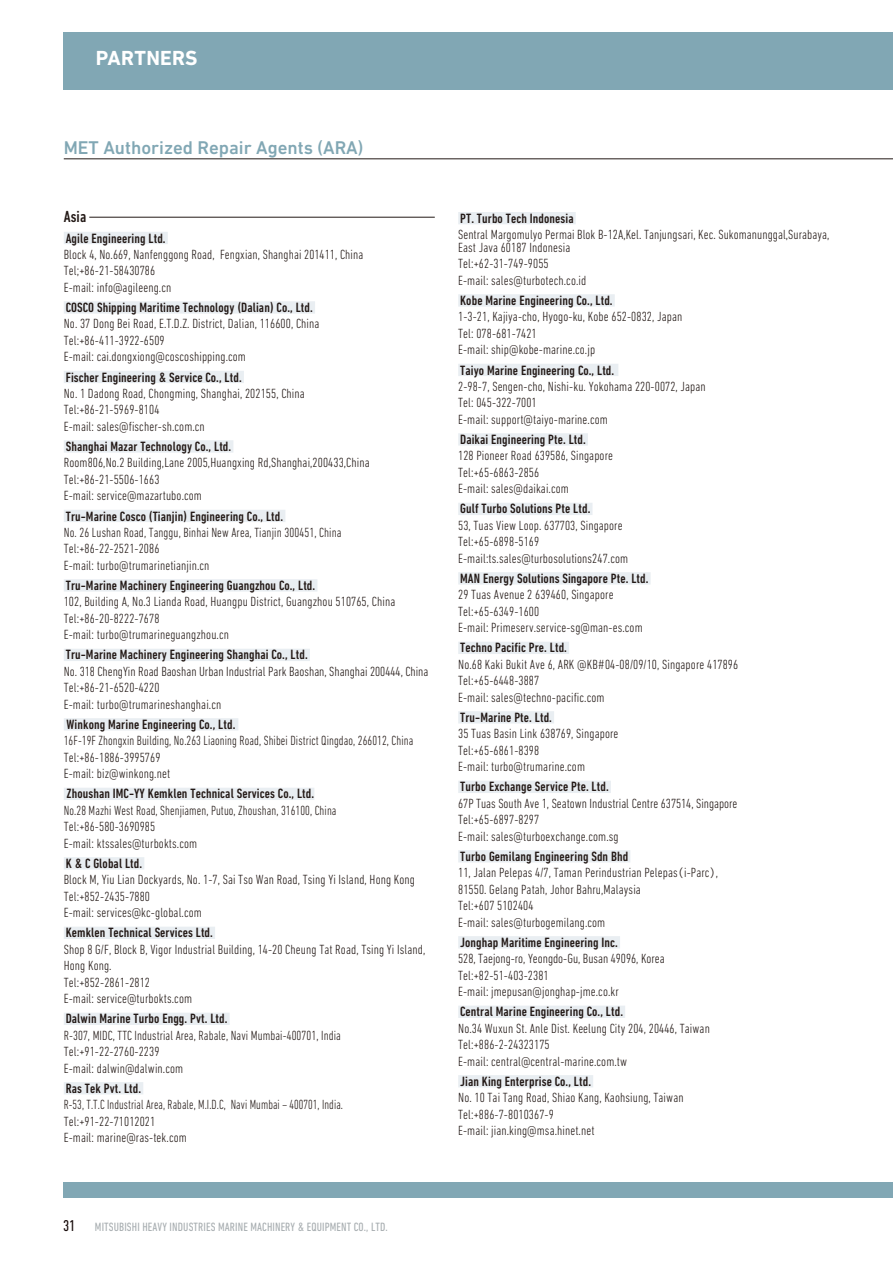
<style>
.page{position:relative;width:893px;height:1263px;background:#fff}
.page>*{position:absolute;margin:0;border:0;box-sizing:border-box;transform-origin:0 0}
.t1{font:700 20.7px "DIN Next LT Pro";letter-spacing:.01em;color:#fff}
.t2{font:500 18.75px "DIN Next LT Pro";color:#81a7b4}
.t3{font:500 condensed 16.35px "DIN Next LT Pro";color:#231916}
.t4{font:500 condensed 13.8px "DIN Next LT Pro";letter-spacing:.01em;color:#231916}
.t5{font:300 condensed 13.5px/16.5px "DIN Next LT Pro";letter-spacing:.01em;color:#231916}
.t6{font:300 condensed 13.5px/16.5px "DIN Next LT Pro";letter-spacing:.01em;color:#231916;scale:.95 1}
.t7{font:300 condensed 13.5px/16.5px "DIN Next LT Pro";letter-spacing:.01em;color:#231916;scale:.91 1}
.t8{font:condensed 12.15px "DIN Next LT Pro";letter-spacing:.01em;color:#a7adb0}
.s1{font-size:15.9px;color:#180c0b}
.s2{font-family:"Hiragino UD Sans Std W3";font-weight:400;font-stretch:normal;font-size:11.1px}
</style>
<div class="page">
<div style="left:64px;top:32px;width:829px;height:57px;background:#81a7b4"></div>
<div style="left:64px;top:1182px;width:829px;height:16px;background:#81a7b4"></div>
<hr style="left:64px;top:159px;width:829px;height:1px;background:#231916">
<hr style="left:89px;top:217px;width:346px;height:1px;background:#231916">
<div style="left:64px;top:232px;width:104px;height:12px;background:#e9eef2"></div>
<div style="left:64px;top:301px;width:251px;height:13px;background:#e9eef2"></div>
<div style="left:64px;top:371px;width:180px;height:12px;background:#e9eef2"></div>
<div style="left:64px;top:440px;width:169px;height:13px;background:#e9eef2"></div>
<div style="left:64px;top:510px;width:221px;height:12px;background:#e9eef2"></div>
<div style="left:64px;top:579px;width:253px;height:12px;background:#e9eef2"></div>
<div style="left:64px;top:649px;width:246px;height:12px;background:#e9eef2"></div>
<div style="left:64px;top:718px;width:174px;height:12px;background:#e9eef2"></div>
<div style="left:64px;top:788px;width:250px;height:12px;background:#e9eef2"></div>
<div style="left:64px;top:857px;width:80px;height:12px;background:#e9eef2"></div>
<div style="left:64px;top:927px;width:151px;height:12px;background:#e9eef2"></div>
<div style="left:64px;top:1013px;width:166px;height:12px;background:#e9eef2"></div>
<div style="left:64px;top:1082px;width:79px;height:12px;background:#e9eef2"></div>
<div style="left:458px;top:212px;width:118px;height:12px;background:#e9eef2"></div>
<div style="left:458px;top:294px;width:157px;height:13px;background:#e9eef2"></div>
<div style="left:458px;top:364px;width:160px;height:12px;background:#e9eef2"></div>
<div style="left:458px;top:433px;width:130px;height:13px;background:#e9eef2"></div>
<div style="left:458px;top:503px;width:134px;height:12px;background:#e9eef2"></div>
<div style="left:458px;top:572px;width:193px;height:12px;background:#e9eef2"></div>
<div style="left:458px;top:642px;width:111px;height:12px;background:#e9eef2"></div>
<div style="left:458px;top:711px;width:96px;height:12px;background:#e9eef2"></div>
<div style="left:458px;top:781px;width:153px;height:12px;background:#e9eef2"></div>
<div style="left:458px;top:850px;width:172px;height:12px;background:#e9eef2"></div>
<div style="left:458px;top:936px;width:162px;height:12px;background:#e9eef2"></div>
<div style="left:458px;top:1006px;width:167px;height:12px;background:#e9eef2"></div>
<div style="left:458px;top:1075px;width:135px;height:12px;background:#e9eef2"></div>
<h1 class="t1" style="left:96px;top:46px;width:103px">PARTNERS</h1>
<h2 class="t2" style="left:64px;top:137px;width:301px">MET Authorized Repair Agents (ARA)</h2>
<p class="t3" style="left:64px;top:207px;width:24px">Asia</p>
<p class="t4" style="left:66px;top:230px;width:101px">Agile Engineering Ltd.</p>
<p class="t5" style="left:64px;top:246px;width:301px">Block 4, No.669, Nanfenggong Road, Fengxian, Shanghai 201411, China<br>Tel;+86-21-58430786<br>E-mail: info@agileeng.cn</p>
<p class="t4" style="left:66px;top:300px;width:249px">COSCO Shipping Maritime Technology (Dalian) Co., Ltd.</p>
<p class="t5" style="left:64px;top:315px;width:257px">No. 37 Dong Bei Road, E.T.D.Z. District, Dalian, 116600, China<br>Tel:+86-411-3922-6509<br>E-mail: cai.dongxiong@coscoshipping.com</p>
<p class="t4" style="left:66px;top:369px;width:177px">Fischer Engineering &amp; Service Co., Ltd.</p>
<p class="t5" style="left:64px;top:385px;width:242px">No. 1 Dadong Road, Chongming, Shanghai, 202155, China<br>Tel:+86-21-5969-8104<br>E-mail: sales@fischer-sh.com.cn</p>
<p class="t4" style="left:66px;top:439px;width:167px">Shanghai Mazar Technology Co., Ltd.</p>
<p class="t5" style="left:64px;top:454px;width:307px">Room806,No.2 Building,Lane 2005,Huangxing Rd,Shanghai,200433,China<br>Tel:+86-21-5506-1663<br>E-mail: service@mazartubo.com</p>
<p class="t4" style="left:66px;top:508px;width:219px">Tru-Marine Cosco (Tianjin) Engineering Co., Ltd.</p>
<p class="t5" style="left:64px;top:524px;width:279px">No. 26 Lushan Road, Tanggu, Binhai New Area, Tianjin 300451, China<br>Tel:+86-22-2521-2086<br>E-mail: turbo@trumarinetianjin.cn</p>
<p class="t4" style="left:66px;top:577px;width:251px">Tru-Marine Machinery Engineering Guangzhou Co., Ltd.</p>
<p class="t5" style="left:64px;top:593px;width:333px">102, Building A, No.3 Lianda Road, Huangpu District, Guangzhou 510765, China<br>Tel:+86-20-8222-7678<br>E-mail: turbo@trumarineguangzhou.cn</p>
<p class="t4" style="left:66px;top:647px;width:243px">Tru-Marine Machinery Engineering Shanghai Co., Ltd.</p>
<p class="t5" style="left:64px;top:663px;width:366px">No. 318 ChengYin Road Baoshan Urban Industrial Park Baoshan, Shanghai 200444, China<br>Tel:+86-21-6520-4220<br>E-mail: turbo@trumarineshanghai.cn</p>
<p class="t4" style="left:67px;top:716px;width:170px">Winkong Marine Engineering Co., Ltd.</p>
<p class="t6" style="left:64px;top:732px;width:369px">16F-19F Zhongxin Building, No.263 Liaoning Road, Shibei District Qingdao, 266012, China<br>Tel:+86-1886-3995769<br>E-mail: biz@winkong.net</p>
<p class="t4" style="left:67px;top:786px;width:249px">Zhoushan IMC-YY Kemklen Technical Services Co., Ltd.</p>
<p class="t6" style="left:64px;top:802px;width:289px">No.28 Mazhi West Road, Shenjiamen, Putuo, Zhoushan, 316100, China<br>Tel:+86-580-3690985<br>E-mail: ktssales@turbokts.com</p>
<p class="t4" style="left:66px;top:855px;width:78px">K &amp; C Global Ltd.</p>
<p class="t5" style="left:64px;top:871px;width:353px">Block M, Yiu Lian Dockyards, No. 1-7, Sai Tso Wan Road, Tsing Yi Island, Hong Kong<br>Tel:+852-2435-7880<br>E-mail: services@kc-global.com</p>
<p class="t4" style="left:66px;top:925px;width:149px">Kemklen Technical Services Ltd.</p>
<p class="t5" style="left:64px;top:941px;width:363px">Shop 8 G/F, Block B, Vigor Industrial Building, 14-20 Cheung Tat Road, Tsing Yi Island, Hong Kong.<br>Tel:+852-2861-2812<br>E-mail: service@turbokts.com</p>
<p class="t4" style="left:66px;top:1011px;width:163px">Dalwin Marine Turbo Engg. Pvt. Ltd.</p>
<p class="t5" style="left:64px;top:1026px;width:279px">R-307, MIDC, TTC Industrial Area, Rabale, Navi Mumbai-400701, India<br>Tel:+91-22-2760-2239<br>E-mail: dalwin@dalwin.com</p>
<p class="t4" style="left:66px;top:1080px;width:77px">Ras Tek Pvt. Ltd.</p>
<p class="t7" style="left:64px;top:1096px;width:308px">R-53, T.T.C Industrial Area, Rabale, M.I.D.C, Navi Mumbai – 400701, India.<br>Tel:+91-22-71012021<br>E-mail: marine@ras-tek.com</p>
<p class="t8" style="left:63px;top:1220px;width:326px"><span class="s1">31</span> MITSUBISHI HEAVY INDUSTRIES MARINE MACHINERY &amp; EQUIPMENT CO., LTD.</p>
<p class="t4" style="left:460px;top:210px;width:115px">PT. Turbo Tech Indonesia</p>
<p class="t5" style="left:458px;top:228px;width:373px;line-height:12.8px">Sentral Margomulyo Permai Blok B-12A,Kel. Tanjungsari, Kec. Sukomanunggal,Surabaya,<br>East Java 60187 Indonesia</p>
<p class="t5" style="left:458px;top:255px;width:130px">Tel:+62-31-749-9055<br>E-mail: sales@turbotech.co.id</p>
<p class="t4" style="left:460px;top:293px;width:154px">Kobe Marine Engineering Co., Ltd.</p>
<p class="t5" style="left:458px;top:308px;width:226px">1-3-21, Kajiya-cho, Hyogo-ku, Kobe 652-0832, Japan<br>Tel: 078-681-7421<br>E-mail: ship@kobe-marine.co.jp</p>
<p class="t4" style="left:460px;top:362px;width:156px">Taiyo Marine Engineering Co., Ltd.</p>
<p class="t5" style="left:458px;top:378px;width:249px">2-98-7, Sengen-cho, Nishi-ku. Yokohama 220-0072, Japan<br>Tel: 045-322-7001<br>E-mail: support@taiyo-marine.com</p>
<p class="t4" style="left:460px;top:431px;width:127px">Daikai Engineering Pte. Ltd.</p>
<p class="t5" style="left:458px;top:447px;width:156px">128 Pioneer Road 639586, Singapore<br>Tel:+65-6863-2856<br>E-mail: sales@daikai.com</p>
<p class="t4" style="left:460px;top:501px;width:132px">Gulf Turbo Solutions Pte Ltd.</p>
<p class="t5" style="left:458px;top:517px;width:171px">53, Tuas View Loop. 637703, Singapore<br>Tel:+65-6898-5169<br>E-mail:ts.sales@turbosolutions247.com</p>
<p class="t4" style="left:460px;top:570px;width:190px">MAN Energy Solutions Singapore Pte. Ltd.</p>
<p class="t5" style="left:458px;top:586px;width:186px">29 Tuas Avenue 2 639460, Singapore<br>Tel:+65-6349-1600<br>E-mail: Primeserv.service-sg@man-es.com</p>
<p class="t4" style="left:460px;top:640px;width:108px">Techno Pacific Pre. Ltd.</p>
<p class="t5" style="left:458px;top:656px;width:282px">No.68 Kaki Bukit Ave 6, ARK @KB#04-08/09/10, Singapore 417896<br>Tel:+65-6448-3887<br>E-mail: sales@techno-pacific.com</p>
<p class="t4" style="left:460px;top:709px;width:93px">Tru-Marine Pte. Ltd.</p>
<p class="t5" style="left:458px;top:725px;width:162px">35 Tuas Basin Link 638769, Singapore<br>Tel:+65-6861-8398<br>E-mail: turbo@trumarine.com</p>
<p class="t4" style="left:460px;top:779px;width:150px">Turbo Exchange Service Pte. Ltd.</p>
<p class="t5" style="left:458px;top:795px;width:281px">67P Tuas South Ave 1, Seatown Industrial Centre 637514, Singapore<br>Tel:+65-6897-8297<br>E-mail: sales@turboexchange.com.sg</p>
<p class="t4" style="left:460px;top:848px;width:170px">Turbo Gemilang Engineering Sdn Bhd</p>
<p class="t5" style="left:458px;top:864px;width:265px">11, Jalan Pelepas 4/7, Taman Perindustrian Pelepas<span class="s2">（</span>i-Parc<span class="s2">）</span>, 81550. Gelang Patah, Johor Bahru,Malaysia<br>Tel:+607 5102404<br>E-mail: sales@turbogemilang.com</p>
<p class="t4" style="left:460px;top:934px;width:159px">Jonghap Maritime Engineering Inc.</p>
<p class="t5" style="left:458px;top:950px;width:208px">528, Taejong-ro, Yeongdo-Gu, Busan 49096, Korea<br>Tel:+82-51-403-2381<br>E-mail: jmepusan@jonghap-jme.co.kr</p>
<p class="t4" style="left:460px;top:1004px;width:164px">Central Marine Engineering Co., Ltd.</p>
<p class="t5" style="left:458px;top:1019px;width:253px">No.34 Wuxun St. Anle Dist. Keelung City 204, 20446, Taiwan<br>Tel:+886-2-24323175<br>E-mail: central@central-marine.com.tw</p>
<p class="t4" style="left:460px;top:1073px;width:132px">Jian King Enterprise Co., Ltd.</p>
<p class="t5" style="left:458px;top:1089px;width:227px">No. 10 Tai Tang Road, Shiao Kang, Kaohsiung, Taiwan<br>Tel:+886-7-8010367-9<br>E-mail: jian.king@msa.hinet.net</p>
</div>
